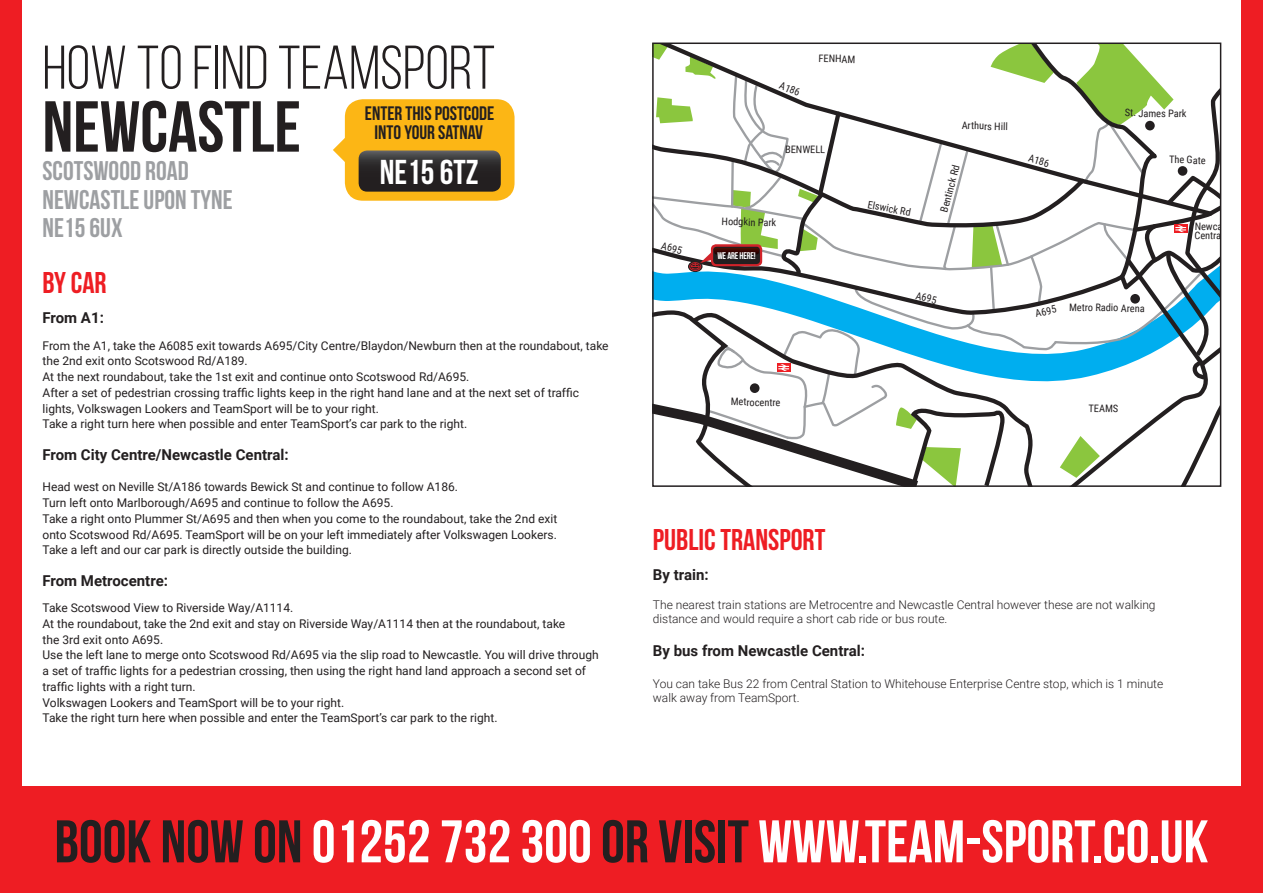
<style>
.page{position:relative;width:1263px;height:893px;background:#fff}
.page>*{position:absolute;margin:0;border:0;box-sizing:border-box;transform-origin:0 0}
.t1{font:700 72px "Bebas Neue";color:#231f20}
.t2{font:61.5px "Bebas Neue";color:#231f20}
.t3{font:60px "Bebas Neue";color:#fff}
.t4{font:700 34.5px "Bebas Neue";color:#fff}
.t5{font:30px "Bebas Neue";color:#ee1d23}
.t6{font:700 27px/28.5px "Bebas Neue";color:#9d9fa2}
.t7{font:19.5px/19.5px "Bebas Neue";color:#231f20;text-align:center}
.t8{font:700 15px "Roboto";color:#231f20}
.t9{font:12px/15.8px "Roboto";color:#231f20}
.t10{font:300 12px/14.4px "Roboto";color:#231f20}
.t11{font:10.35px/9.3px "Roboto Condensed";color:#231f20}
.t12{font:700 9.75px "Bebas Neue";letter-spacing:-.02em;color:#fff}
.s1{color:#231f20}
</style>
<div class="page">
<div style="left:0;top:0;width:21px;height:893px;background:#ee1d23"></div>
<div style="left:1242px;top:0;width:21px;height:893px;background:#ee1d23"></div>
<div style="left:345px;top:99px;width:169px;height:102px;background:#fcb615;border-radius:18px"></div>
<svg style="left:333px;top:138px;width:168px;height:54px"></svg>
<div style="left:0;top:787px;width:1263px;height:106px;background:#ee1d23"></div>
<svg style="left:655px;top:46px;width:563px;height:438px"></svg>
<div style="left:652px;top:43px;width:569px;height:444px;border:2px solid #231f20"></div>
<h2 class="t2" style="left:43px;top:35px;width:454px">HOW TO FIND TEAMSPORT</h2>
<h1 class="t1" style="left:43px;top:87px;width:260px">NEWCASTLE</h1>
<h3 class="t6" style="left:43px;top:156px;width:192px">SCOTSWOOD ROAD<br>NEWCASTLE UPON TYNE<br>NE15 6UX</h3>
<h3 class="t5" style="left:43px;top:266px;width:66px">BY CAR</h3>
<p class="t8" style="left:43px;top:307px;width:63px">From A1:</p>
<p class="t9" style="left:43px;top:337px;width:568px">From the A1, take the A6085 exit towards A695/City Centre/Blaydon/Newburn then at the roundabout, take the 2nd exit onto Scotswood Rd/A189.<br>At the next roundabout, take the 1st exit and continue onto Scotswood Rd/A695.<br>After a set of pedestrian crossing traffic lights keep in the right hand lane and at the next set of traffic lights, Volkswagen Lookers and TeamSport will be to your right.<br>Take a right turn here when possible and enter TeamSport’s car park to the right.</p>
<p class="t8" style="left:43px;top:444px;width:248px">From City Centre/Newcastle Central:</p>
<p class="t9" style="left:43px;top:479px;width:516px">Head west on Neville St/A186 towards Bewick St and continue to follow A186.<br>Turn left onto Marlborough/A695 and continue to follow the A695.<br>Take a right onto Plummer St/A695 and then when you come to the roundabout, take the 2nd exit onto Scotswood Rd/A695. TeamSport will be on your left immediately after Volkswagen Lookers.<br>Take a left and our car park is directly outside the building.</p>
<p class="t8" style="left:43px;top:570px;width:127px">From Metrocentre:</p>
<p class="t9" style="left:43px;top:599px;width:558px">Take Scotswood View to Riverside Way/A1114.<br>At the roundabout, take the 2nd exit and stay on Riverside Way/A1114 then at the roundabout, take<br>the 3rd exit onto A695.<br>Use the left lane to merge onto Scotswood Rd/A695 via the slip road to Newcastle. You will drive through a set of traffic lights for a pedestrian crossing, then using the right hand land approach a second set of traffic lights with a right turn.<br>Volkswagen Lookers and TeamSport will be to your right.<br>Take the right turn here when possible and enter the TeamSport’s car park to the right.</p>
<h3 class="t7" style="left:365px;top:103px;width:131px">ENTER THIS POSTCODE<br>INTO YOUR SATNAV</h3>
<h3 class="t4" style="left:380px;top:153px;width:100px">NE15 6TZ</h3>
<p class="t11" style="left:663px;top:240px;width:23px;rotate:15deg">A695</p>
<p class="t11" style="left:782px;top:80px;width:23px;rotate:23deg">A186</p>
<p class="t11" style="left:819px;top:53px;width:38px;rotate:1deg">FENHAM</p>
<p class="t11" style="left:785px;top:144px;width:42px;rotate:1deg">BENWELL</p>
<p class="t11" style="left:722px;top:216px;width:56px;rotate:2deg">Hodgkin Park</p>
<p class="t12" style="left:717px;top:250px;width:40px">WE ARE HERE!</p>
<p class="t11" style="left:869px;top:199px;width:45px;rotate:11deg">Elswick Rd</p>
<p class="t11" style="left:962px;top:120px;width:48px;rotate:1deg">Arthurs Hill</p>
<p class="t11" style="left:939px;top:211px;width:50px;rotate:-75deg">Bentinck Rd</p>
<p class="t11" style="left:917px;top:290px;width:23px;rotate:14deg">A695</p>
<p class="t11" style="left:1030px;top:153px;width:23px;rotate:17deg">A186</p>
<p class="t11" style="left:1125px;top:108px;width:63px;rotate:1deg">St. James Park</p>
<p class="t11" style="left:1169px;top:154px;width:38px;rotate:1deg">The Gate</p>
<p class="t11" style="left:1195px;top:221px;width:44px;rotate:1deg">Newcastle<br>Central</p>
<p class="t11" style="left:1034px;top:308px;width:23px;rotate:-13deg">A695</p>
<p class="t11" style="left:1069px;top:302px;width:77px;rotate:1deg">Metro Radio Arena</p>
<p class="t11" style="left:731px;top:397px;width:51px;rotate:1deg">Metrocentre</p>
<p class="t11" style="left:1089px;top:403px;width:31px;rotate:1deg">TEAMS</p>
<h3 class="t5" style="left:653px;top:523px;width:174px">PUBLIC TRANSPORT</h3>
<p class="t8" style="left:653px;top:564px;width:57px">By train:</p>
<p class="t10" style="left:653px;top:597px;width:504px">The nearest train stations are Metrocentre and Newcastle Central however these are not walking distance and would require a short cab ride or bus route.</p>
<p class="t8" style="left:653px;top:640px;width:213px">By bus from Newcastle Central:</p>
<p class="t10" style="left:653px;top:676px;width:512px">You can take Bus 22 from Central Station to Whitehouse Enterprise Centre stop, which is 1 minute walk away from TeamSport.</p>
<h3 class="t3" style="left:55px;top:809px;width:1155px"><span class="s1">BOOK NOW ON</span> 01252 732 300 <span class="s1">OR VISIT</span> WWW.TEAM-SPORT.CO.UK</h3>
</div>
